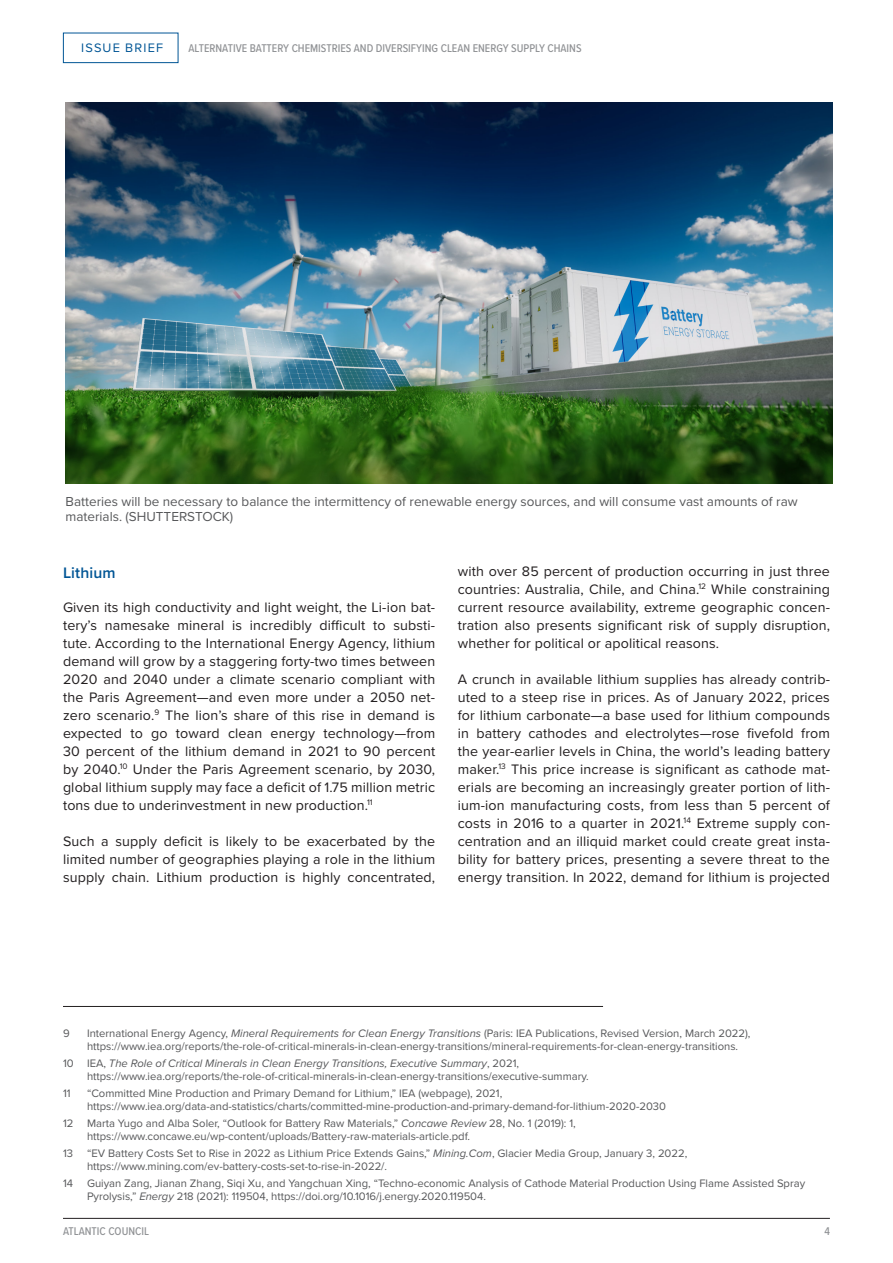
<style>
.page{position:relative;width:893px;height:1263px;background:#fff}
.page>*{position:absolute;margin:0;border:0;box-sizing:border-box;transform-origin:0 0}
.IB_-_newtext{font:600 15.75px "Proxima Nova";letter-spacing:.01em;color:#005595}
.IB_-_newtext-2{font:14.25px/18px "Proxima Nova";letter-spacing:.01em;color:#231f20;text-align:justify}
.IB_-_Caption{font:13.5px/15px "Proxima Nova";color:#57585a}
.t1{font:12.75px "Proxima Nova";letter-spacing:.095em;color:#005595}
.t2{font:500 11.7px "Proxima Nova Cond";color:#8f9194}
.IB_-_Footnotes{font:11.25px/12.8px "Proxima Nova";color:#57585a}
.s1{font-style:italic}
</style>
<div class="page">
<div style="left:63px;top:33px;width:115px;height:30px;background:#fff;border:1px solid #005595"></div>
<hr style="left:63px;top:1218px;width:767px;height:1px;background:#231f20">
<hr style="left:63px;top:1006px;width:540px;height:1px;background:#231f20">
<img style="left:66px;top:102px;width:767px;height:381px">
<p class="t1" style="left:81px;top:38px;width:84px">ISSUE BRIEF</p>
<p class="t2" style="left:188px;top:40px;width:395px">ALTERNATIVE BATTERY CHEMISTRIES AND DIVERSIFYING CLEAN ENERGY SUPPLY CHAINS</p>
<p class="IB_-_Caption" style="left:66px;top:493px;width:734px">Batteries will be necessary to balance the intermittency of renewable energy sources, and will consume vast amounts of raw materials. (SHUTTERSTOCK)</p>
<p class="IB_-_newtext" style="left:63px;top:561px;width:54px">Lithium</p>
<p class="IB_-_newtext-2" style="left:63px;top:598px;width:374px">Given its high conductivity and light weight, the Li-ion bat&shy;tery’s namesake mineral is incredibly difficult to substi&shy;tute. According to the International Energy Agency, lithium demand will grow by a staggering forty-two times between 2020 and 2040 under a climate scenario compliant with the Paris Agreement—and even more under a 2050 net&shy;zero scenario.<sup>9</sup> The lion’s share of this rise in demand is expected to go toward clean energy technology—from 30 percent of the lithium demand in 2021 to 90 percent by 2040.<sup>10</sup> Under the Paris Agreement scenario, by 2030, global lithium supply may face a deficit of 1.75 million metric tons due to underinvestment in new production.<sup>11</sup></p>
<p class="IB_-_newtext-2" style="left:63px;top:832px;width:374px">Such a supply deficit is likely to be exacerbated by the limited number of geographies playing a role in the lithium supply chain. Lithium production is highly concentrated,</p>
<p class="IB_-_newtext-2" style="left:458px;top:562px;width:374px">with over 85 percent of production occurring in just three countries: Australia, Chile, and China.<sup>12</sup> While constraining current resource availability, extreme geographic concen&shy;tration also presents significant risk of supply disruption, whether for political or apolitical reasons.</p>
<p class="IB_-_newtext-2" style="left:458px;top:670px;width:374px">A crunch in available lithium supplies has already contrib&shy;uted to a steep rise in prices. As of January 2022, prices for lithium carbonate—a base used for lithium compounds in battery cathodes and electrolytes—rose fivefold from the year-earlier levels in China, the world’s leading battery maker.<sup>13</sup> This price increase is significant as cathode mat&shy;erials are becoming an increasingly greater portion of lith&shy;ium-ion manufacturing costs, from less than 5 percent of costs in 2016 to a quarter in 2021.<sup>14</sup> Extreme supply con&shy;centration and an illiquid market could create great insta&shy;bility for battery prices, presenting a severe threat to the energy transition. In 2022, demand for lithium is projected</p>
<p class="IB_-_Footnotes" style="left:63px;top:1026px;width:8px">9</p>
<p class="IB_-_Footnotes" style="left:87px;top:1026px;width:665px">International Energy Agency, <span class="s1">Mineral Requirements for Clean Energy Transitions</span> (Paris: IEA Publications, Revised Version, March 2022), https://www.iea.org/reports/the-role-of-critical-minerals-in-clean-energy-transitions/mineral-requirements-for-clean-energy-transitions.</p>
<p class="IB_-_Footnotes" style="left:87px;top:1056px;width:503px;text-indent:-24px">10 IEA, <span class="s1">The Role of Critical Minerals in Clean Energy Transitions, Executive Summary</span>, 2021, https://www.iea.org/reports/the-role-of-critical-minerals-in-clean-energy-transitions/executive-summary.</p>
<p class="IB_-_Footnotes" style="left:63px;top:1086px;width:9px">11</p>
<p class="IB_-_Footnotes" style="left:87px;top:1086px;width:581px">“Committed Mine Production and Primary Demand for Lithium,” IEA (webpage), 2021, https://www.iea.org/data-and-statistics/charts/committed-mine-production-and-primary-demand-for-lithium-2020-2030</p>
<p class="IB_-_Footnotes" style="left:87px;top:1116px;width:490px;text-indent:-24px">12 Marta Yugo and Alba Soler, “Outlook for Battery Raw Materials,” <span class="s1">Concawe Review</span> 28, No. 1 (2019): 1, https://www.concawe.eu/wp-content/uploads/Battery-raw-materials-article.pdf.</p>
<p class="IB_-_Footnotes" style="left:87px;top:1146px;width:602px;text-indent:-24px">13 “EV Battery Costs Set to Rise in 2022 as Lithium Price Extends Gains,” <span class="s1">Mining.Com</span>, Glacier Media Group, January 3, 2022, https://www.mining.com/ev-battery-costs-set-to-rise-in-2022/.</p>
<p class="IB_-_Footnotes" style="left:87px;top:1176px;width:720px;text-indent:-24px">14 Guiyan Zang, Jianan Zhang, Siqi Xu, and Yangchuan Xing, “Techno-economic Analysis of Cathode Material Production Using Flame Assisted Spray<br>Pyrolysis,” <span class="s1">Energy</span> 218 (2021): 119504, https://doi.org/10.1016/j.energy.2020.119504.</p>
<p class="t2" style="left:63px;top:1222px;width:88px">ATLANTIC COUNCIL</p>
<p class="t2" style="left:824px;top:1222px;width:7px">4</p>
</div>
